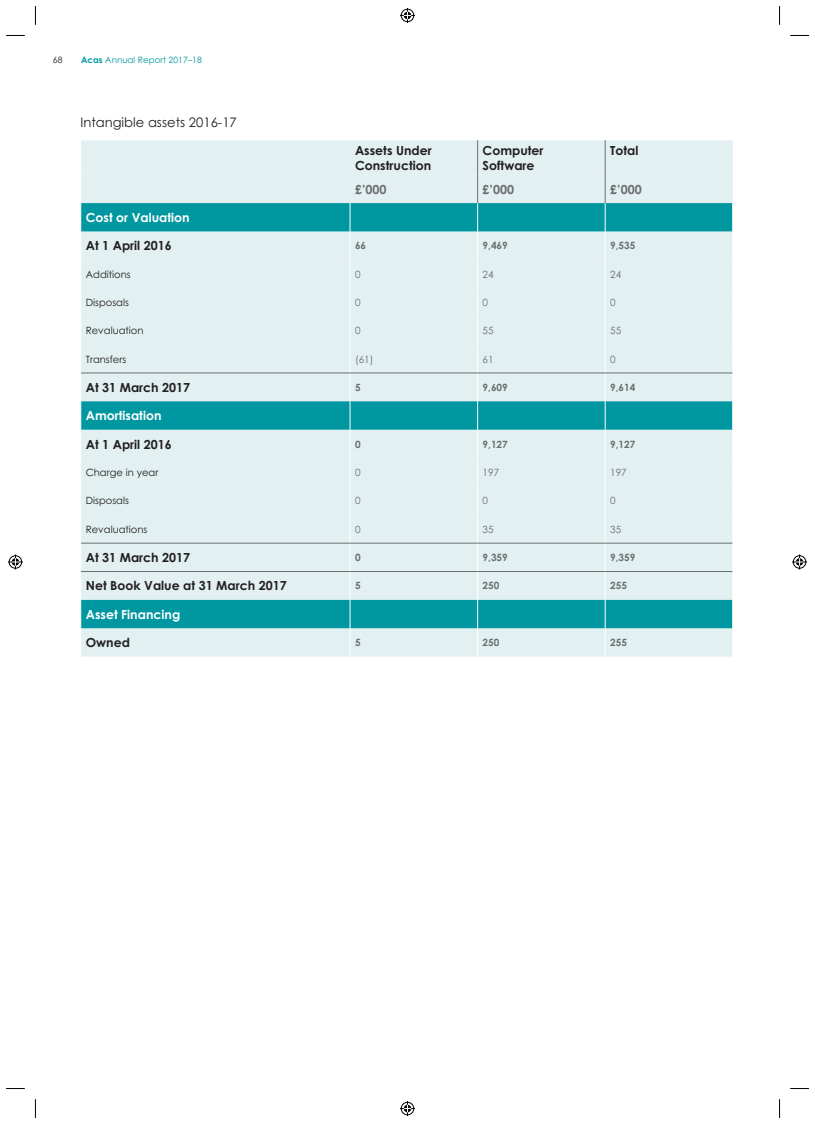
<style>
.page{position:relative;width:815px;height:1124px;background:#fff}
.page>*{position:absolute;margin:0;border:0;box-sizing:border-box;transform-origin:0 0}
.t1{font:13.12px "Century Gothic";color:#231f20}
.t2{font:700 12.5px/15px "Century Gothic";color:#231f20}
.t3{font:700 12.5px "Century Gothic";color:#fff}
.t4{font:700 12.5px "Century Gothic";color:#6c6d70}
.t5{font:10px "Century Gothic";color:#231f20}
.t6{font:700 10px "Century Gothic";color:#6c6d70}
.t7{font:10px "Century Gothic";color:#6c6d70}
.t8{font:8.75px "Century Gothic";color:#0097a0}
.t9{font:8.75px "Century Gothic";color:#231f20}
.s1{font-weight:700}
</style>
<div class="page">
<div style="left:81px;top:140px;width:652px;height:35px;background:#e2f0f2"></div>
<div style="left:81px;top:175px;width:652px;height:481px;background:#e2f0f2"></div>
<svg style="left:81px;top:203px;width:651px;height:425px;background:#b4dde1"></svg>
<svg style="left:350px;top:203px;width:1px;height:453px"></svg>
<svg style="left:732px;top:203px;width:1px;height:453px"></svg>
<svg style="left:80px;top:203px;width:1px;height:425px"></svg>
<hr style="left:81px;top:372px;width:269px;height:1px;background:#6c6d70">
<hr style="left:350px;top:372px;width:128px;height:1px;background:#6c6d70">
<hr style="left:478px;top:372px;width:127px;height:1px;background:#6c6d70">
<hr style="left:605px;top:372px;width:127px;height:1px;background:#6c6d70">
<hr style="left:81px;top:542px;width:269px;height:1px;background:#6c6d70">
<hr style="left:350px;top:542px;width:128px;height:1px;background:#6c6d70">
<hr style="left:478px;top:542px;width:127px;height:1px;background:#6c6d70">
<hr style="left:605px;top:542px;width:127px;height:1px;background:#6c6d70">
<hr style="left:81px;top:571px;width:269px;height:1px;background:#6c6d70">
<hr style="left:350px;top:571px;width:128px;height:1px;background:#6c6d70">
<hr style="left:478px;top:571px;width:127px;height:1px;background:#6c6d70">
<hr style="left:605px;top:571px;width:127px;height:1px;background:#6c6d70">
<hr style="left:605px;top:140px;width:1px;height:35px;background:#6c6d70">
<svg style="left:605px;top:175px;width:1px;height:481px"></svg>
<hr style="left:477px;top:140px;width:1px;height:35px;background:#6c6d70">
<svg style="left:477px;top:175px;width:1px;height:481px"></svg>
<svg style="left:6px;top:35px;width:19px;height:1px"></svg>
<svg style="left:790px;top:35px;width:19px;height:1px"></svg>
<svg style="left:6px;top:1088px;width:19px;height:1px"></svg>
<svg style="left:790px;top:1088px;width:19px;height:1px"></svg>
<svg style="left:35px;top:6px;width:1px;height:19px"></svg>
<svg style="left:35px;top:1099px;width:1px;height:18px"></svg>
<svg style="left:779px;top:6px;width:1px;height:19px"></svg>
<svg style="left:779px;top:1099px;width:1px;height:18px"></svg>
<svg style="left:400px;top:8px;width:15px;height:15px"></svg>
<svg style="left:400px;top:1101px;width:15px;height:14px"></svg>
<svg style="left:8px;top:554px;width:15px;height:15px"></svg>
<svg style="left:792px;top:554px;width:15px;height:15px"></svg>
<p class="t9" style="left:53px;top:54px;width:11px">68</p>
<p class="t8" style="left:81px;top:54px;width:122px"><span class="s1">Acas</span> Annual Report 2017–18</p>
<p class="t1" style="left:80px;top:114px;width:158px">Intangible assets 2016-17</p>
<p class="t2" style="left:355px;top:142px;width:78px">Assets Under<br>Construction</p>
<p class="t2" style="left:483px;top:142px;width:63px">Computer<br>Software</p>
<p class="t2" style="left:610px;top:142px;width:30px">Total</p>
<p class="t4" style="left:355px;top:181px;width:33px">£’000</p>
<p class="t4" style="left:483px;top:181px;width:33px">£’000</p>
<p class="t4" style="left:610px;top:181px;width:33px">£’000</p>
<p class="t3" style="left:86px;top:209px;width:106px">Cost or Valuation</p>
<p class="t2" style="left:86px;top:238px;width:87px">At 1 April 2016</p>
<p class="t6" style="left:355px;top:239px;width:13px">66</p>
<p class="t6" style="left:483px;top:239px;width:27px">9,469</p>
<p class="t6" style="left:610px;top:239px;width:27px">9,535</p>
<p class="t5" style="left:86px;top:268px;width:47px">Additions</p>
<p class="t7" style="left:355px;top:268px;width:7px">0</p>
<p class="t7" style="left:483px;top:268px;width:13px">24</p>
<p class="t7" style="left:610px;top:268px;width:13px">24</p>
<p class="t5" style="left:86px;top:296px;width:45px">Disposals</p>
<p class="t7" style="left:355px;top:296px;width:7px">0</p>
<p class="t7" style="left:483px;top:296px;width:7px">0</p>
<p class="t7" style="left:610px;top:296px;width:7px">0</p>
<p class="t5" style="left:86px;top:324px;width:59px">Revaluation</p>
<p class="t7" style="left:355px;top:324px;width:7px">0</p>
<p class="t7" style="left:483px;top:324px;width:13px">55</p>
<p class="t7" style="left:610px;top:324px;width:13px">55</p>
<p class="t5" style="left:86px;top:352px;width:42px">Transfers</p>
<p class="t7" style="left:355px;top:352px;width:20px">(61)</p>
<p class="t7" style="left:483px;top:352px;width:13px">61</p>
<p class="t7" style="left:610px;top:352px;width:7px">0</p>
<p class="t2" style="left:86px;top:379px;width:106px">At 31 March 2017</p>
<p class="t6" style="left:355px;top:381px;width:7px">5</p>
<p class="t6" style="left:483px;top:381px;width:27px">9,609</p>
<p class="t6" style="left:610px;top:381px;width:27px">9,614</p>
<p class="t3" style="left:86px;top:407px;width:77px">Amortisation</p>
<p class="t2" style="left:86px;top:436px;width:87px">At 1 April 2016</p>
<p class="t6" style="left:355px;top:437px;width:7px">0</p>
<p class="t6" style="left:483px;top:437px;width:27px">9,127</p>
<p class="t6" style="left:610px;top:437px;width:27px">9,127</p>
<p class="t5" style="left:86px;top:466px;width:74px">Charge in year</p>
<p class="t7" style="left:355px;top:466px;width:7px">0</p>
<p class="t7" style="left:483px;top:466px;width:18px">197</p>
<p class="t7" style="left:610px;top:466px;width:18px">197</p>
<p class="t5" style="left:86px;top:494px;width:45px">Disposals</p>
<p class="t7" style="left:355px;top:494px;width:7px">0</p>
<p class="t7" style="left:483px;top:494px;width:7px">0</p>
<p class="t7" style="left:610px;top:494px;width:7px">0</p>
<p class="t5" style="left:86px;top:522px;width:63px">Revaluations</p>
<p class="t7" style="left:355px;top:522px;width:7px">0</p>
<p class="t7" style="left:483px;top:522px;width:13px">35</p>
<p class="t7" style="left:610px;top:522px;width:13px">35</p>
<p class="t2" style="left:86px;top:549px;width:106px">At 31 March 2017</p>
<p class="t6" style="left:355px;top:551px;width:7px">0</p>
<p class="t6" style="left:483px;top:551px;width:27px">9,359</p>
<p class="t6" style="left:610px;top:551px;width:27px">9,359</p>
<p class="t2" style="left:86px;top:578px;width:203px">Net Book Value at 31 March 2017</p>
<p class="t6" style="left:355px;top:579px;width:7px">5</p>
<p class="t6" style="left:483px;top:579px;width:18px">250</p>
<p class="t6" style="left:610px;top:579px;width:18px">255</p>
<p class="t3" style="left:86px;top:606px;width:96px">Asset Financing</p>
<p class="t2" style="left:86px;top:634px;width:46px">Owned</p>
<p class="t6" style="left:355px;top:636px;width:7px">5</p>
<p class="t6" style="left:483px;top:636px;width:18px">250</p>
<p class="t6" style="left:610px;top:636px;width:18px">255</p>
</div>
